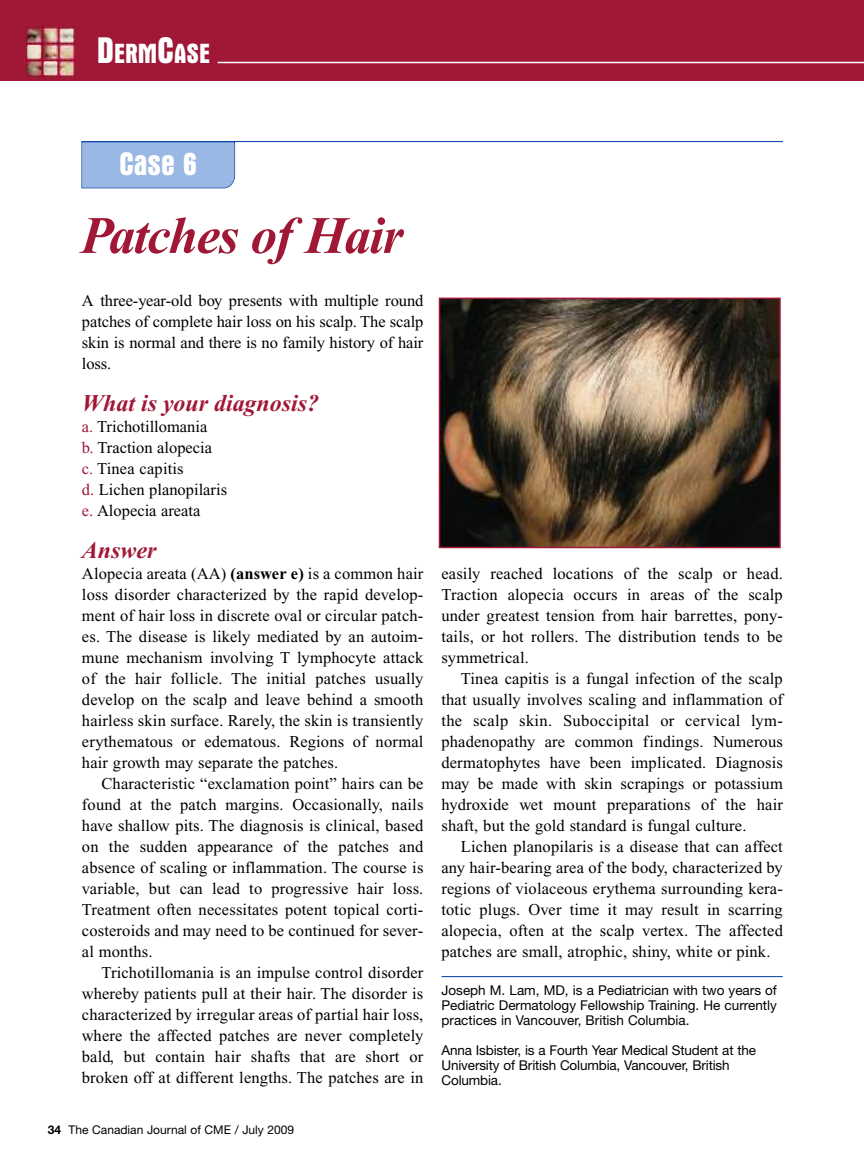
<style>
.page{position:relative;width:864px;height:1175px;background:#fff}
.page>*{position:absolute;margin:0;border:0;box-sizing:border-box;transform-origin:0 0}
.t1{font:italic 700 52.5px "Times New Roman";letter-spacing:-.025em;color:#a11837}
.t2{font:700 condensed 33px "Aurora BT";color:#fff}
.t3{font:700 condensed 28.2px "Aurora BT";color:#fff}
.t4{font:italic 700 24px "Times New Roman";color:#a11837}
.t5{font:16.5px/21px "Times New Roman";letter-spacing:.01em;color:#000;text-align:justify}
.t6{font:13.5px/15px "Helvetica Neue";letter-spacing:-.01em;color:#000;text-align:justify}
.t7{font:12px "Helvetica Neue";color:#000}
.s1{font-size:37.5px}
.s2{color:#a11837}
.s3{font-weight:700}
</style>
<div class="page">
<div style="left:0;top:0;width:864px;height:81px;background:#a11837"></div>
<div style="left:81px;top:142px;width:154px;height:46px;background:#99b8e4"></div>
<hr style="left:81px;top:141px;width:702px;height:1px;background:#003ca2">
<img style="left:442px;top:300px;width:336px;height:245px">
<div style="left:439px;top:297px;width:342px;height:251px;border:2px solid #a11837"></div>
<hr style="left:442px;top:976px;width:341px;height:1px;background:#003ca2">
<img style="left:26px;top:28px;width:48px;height:48px">
<img style="left:27px;top:29px;width:46px;height:46px">
<hr style="left:218px;top:62px;width:646px;height:1px;background:#fff">
<h3 class="t3" style="left:97px;top:37px;width:115px"><span class="s1">D</span>ERM<span class="s1">C</span>ASE</h3>
<h2 class="t2" style="left:119px;top:144px;width:80px">Case 6</h2>
<h1 class="t1" style="left:81px;top:218px;width:324px">Patches of Hair</h1>
<p class="t5" style="left:82px;top:292px;width:343px">A three-year-old boy presents with multiple round patches of complete hair loss on his scalp. The scalp skin is normal and there is no family history of hair loss.</p>
<h3 class="t4" style="left:82px;top:395px;width:239px">What is your diagnosis?</h3>
<p class="t5" style="left:82px;top:418px;width:147px;text-align:left"><span class="s2">a.</span> Trichotillomania<br><span class="s2">b.</span> Traction alopecia <span class="s2">c.</span> Tinea capitis<br><span class="s2">d.</span> Lichen planopilaris <span class="s2">e.</span> Alopecia areata</p>
<h3 class="t4" style="left:82px;top:542px;width:76px">Answer</h3>
<p class="t5" style="left:82px;top:565px;width:343px">Alopecia areata (AA) <span class="s3">(answer e)</span> is a common hair loss disorder characterized by the rapid develop&shy;ment of hair loss in discrete oval or circular patch&shy;es. The disease is likely mediated by an autoim&shy;mune mechanism involving T lymphocyte attack of the hair follicle. The initial patches usually develop on the scalp and leave behind a smooth hairless skin surface. Rarely, the skin is transiently erythematous or edematous. Regions of normal hair growth may separate the patches.</p>
<p class="t5" style="left:82px;top:775px;width:343px;text-indent:19px">Characteristic “exclamation point” hairs can be found at the patch margins. Occasionally, nails have shallow pits. The diagnosis is clinical, based on the sudden appearance of the patches and absence of scaling or inflammation. The course is variable, but can lead to progressive hair loss.<br>Treatment often necessitates potent topical corti&shy;costeroids and may need to be continued for sever&shy;al months.</p>
<p class="t5" style="left:82px;top:964px;width:343px;text-indent:19px">Trichotillomania is an impulse control disorder whereby patients pull at their hair. The disorder is characterized by irregular areas of partial hair loss, where the affected patches are never completely bald, but contain hair shafts that are short or broken off at different lengths. The patches are in</p>
<p class="t7" style="left:48px;top:1125px;width:248px"><span class="s3">34</span> The Canadian Journal of CME / July 2009</p>
<p class="t5" style="left:441px;top:565px;width:343px">easily reached locations of the scalp or head.<br>Traction alopecia occurs in areas of the scalp under greatest tension from hair barrettes, pony&shy;tails, or hot rollers. The distribution tends to be symmetrical.</p>
<p class="t5" style="left:441px;top:670px;width:343px;text-indent:19px">Tinea capitis is a fungal infection of the scalp that usually involves scaling and inflammation of the scalp skin. Suboccipital or cervical lym&shy;phadenopathy are common findings. Numerous dermatophytes have been implicated. Diagnosis may be made with skin scrapings or potassium hydroxide wet mount preparations of the hair shaft, but the gold standard is fungal culture.</p>
<p class="t5" style="left:441px;top:838px;width:343px;text-indent:19px">Lichen planopilaris is a disease that can affect any hair-bearing area of the body, characterized by regions of violaceous erythema surrounding kera&shy;totic plugs. Over time it may result in scarring alopecia, often at the scalp vertex. The affected patches are small, atrophic, shiny, white or pink.</p>
<p class="t6" style="left:442px;top:984px;width:337px">Joseph M. Lam, MD, is a Pediatrician with two years of Pediatric Dermatology Fellowship Training. He currently practices in Vancouver, British Columbia.</p>
<p class="t6" style="left:442px;top:1044px;width:316px;text-align:left">Anna Isbister, is a Fourth Year Medical Student at the<br>University of British Columbia, Vancouver, British<br>Columbia.</p>
</div>
